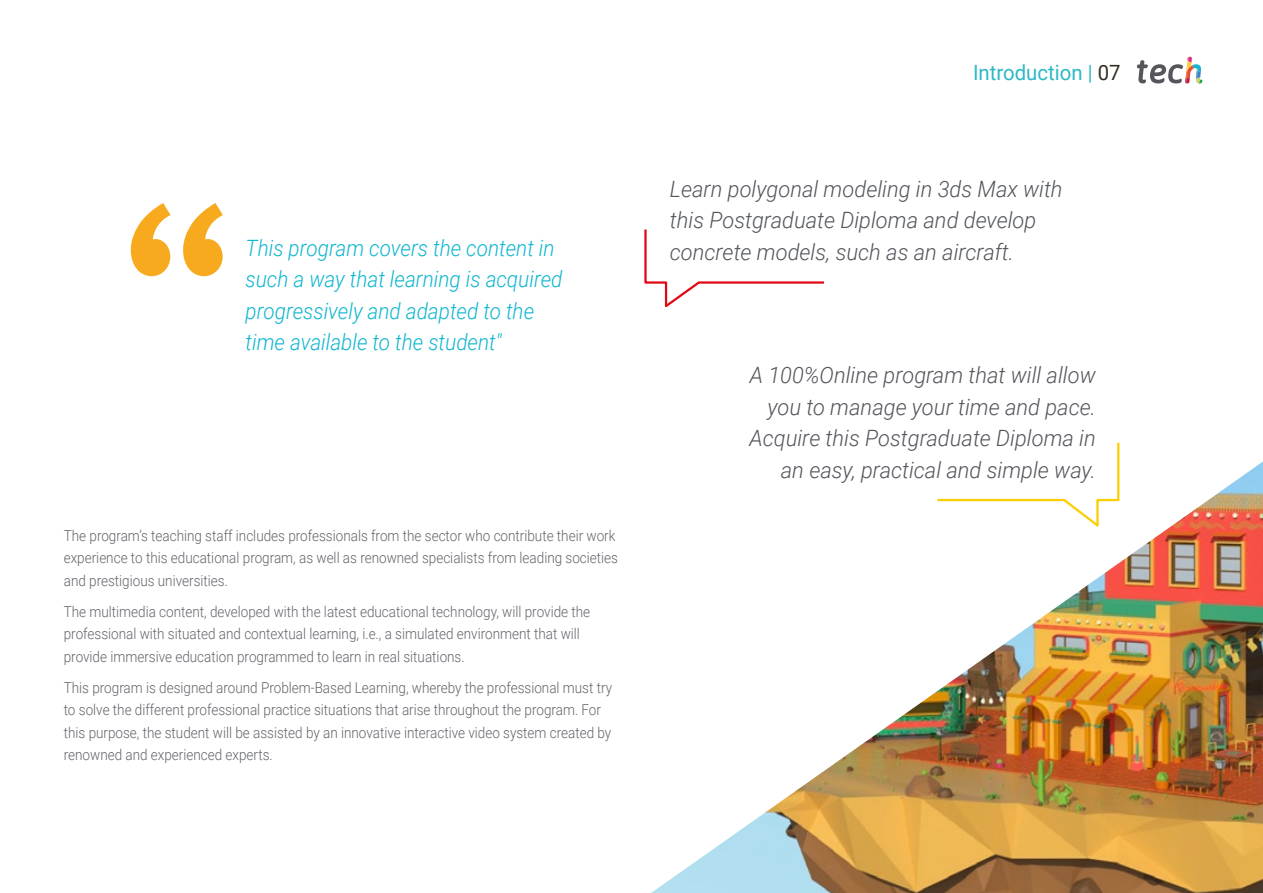
<style>
.page{position:relative;width:1263px;height:893px;background:#fff}
.page>*{position:absolute;margin:0;border:0;box-sizing:border-box;transform-origin:0 0}
.t1{font:italic 300 22.5px/31.5px "Roboto";color:#52555b;text-align:right}
.t2{font:italic 300 22.5px/31.5px "Roboto";color:#0fb6cf;scale:.92 1}
.t3{font:21px "Roboto";color:#2db8c5}
.t4{font:300 15px/22.5px "Roboto";color:#61646a;scale:.9 1}
.s1{color:#312e20}
</style>
<div class="page">
<svg style="left:131px;top:203px;width:92px;height:73px"></svg>
<svg style="left:644px;top:229px;width:180px;height:79px"></svg>
<svg style="left:1137px;top:57px;width:65px;height:27px"></svg>
<img style="left:651px;top:461px;width:612px;height:432px">
<h1 class="t2" style="left:246px;top:231px;width:346px">This program covers the content in such a way that learning is acquired progressively and adapted to the time available to the student"</h1>
<p class="t4" style="left:64px;top:523px;width:617px">The program’s teaching staff includes professionals from the sector who contribute their work experience to this educational program, as well as renowned specialists from leading societies and prestigious universities.</p>
<p class="t4" style="left:64px;top:599px;width:586px">The multimedia content, developed with the latest educational technology, will provide the professional with situated and contextual learning, i.e., a simulated environment that will provide immersive education programmed to learn in real situations.</p>
<p class="t4" style="left:64px;top:675px;width:611px">This program is designed around Problem-Based Learning, whereby the professional must try to solve the different professional practice situations that arise throughout the program. For this purpose, the student will be assisted by an innovative interactive video system created by renowned and experienced experts.</p>
<h2 class="t3" style="left:973px;top:57px;width:149px">Introduction | <span class="s1">07</span></h2>
<h1 class="t1" style="left:670px;top:172px;width:394px;text-align:left">Learn polygonal modeling in 3ds Max with this Postgraduate Diploma and develop concrete models, such as an aircraft.</h1>
<h1 class="t1" style="left:749px;top:359px;width:348px">A 100%Online program that will allow you to manage your time and pace.<br>Acquire this Postgraduate Diploma in an easy, practical and simple way.</h1>
</div>
